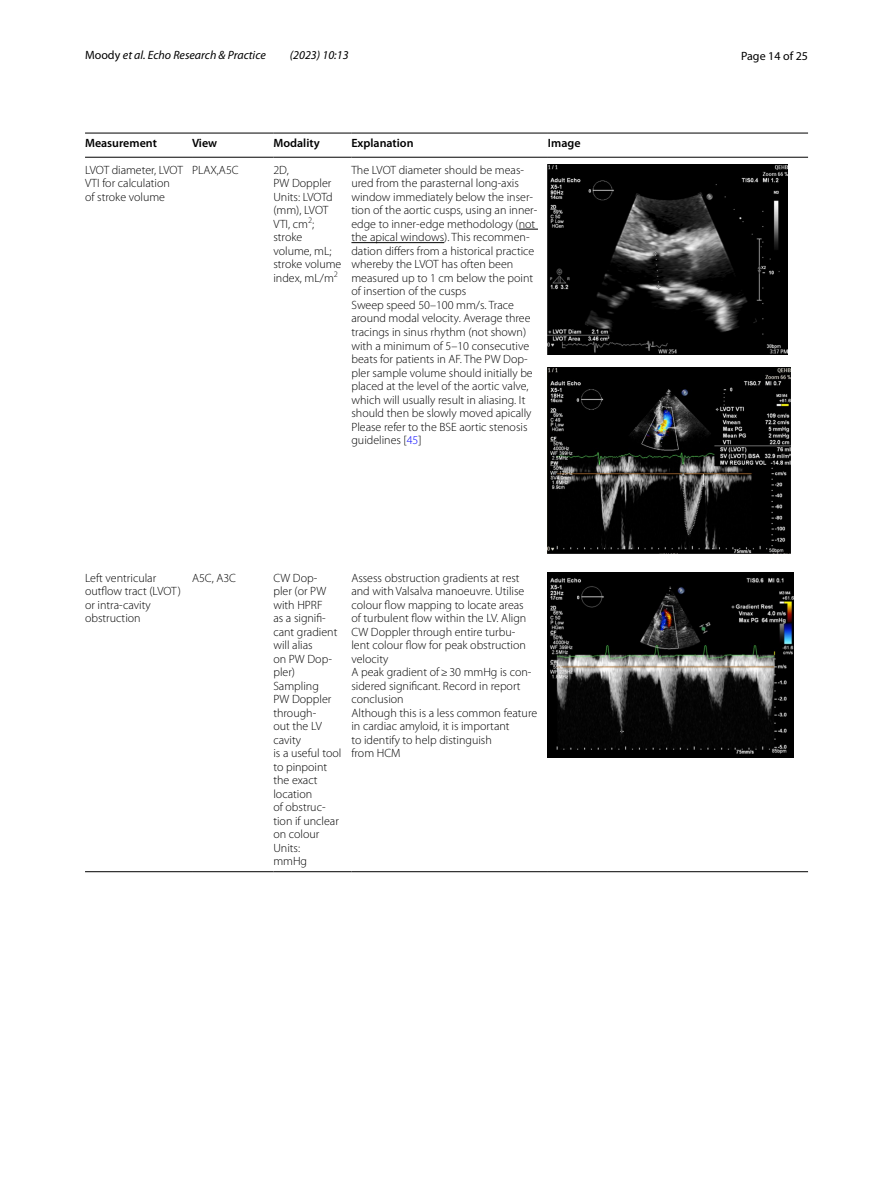
<style>
.page{position:relative;width:893px;height:1187px;background:#fff}
.page>*{position:absolute;margin:0;border:0;box-sizing:border-box;transform-origin:0 0}
.t1{font:300 12px/13.5px "Myriad Pro";color:#000}
.t2{font:italic 12px "Myriad Pro";color:#000}
.t3{font:600 12px "Myriad Pro";color:#000}
.t4{font:12px "Myriad Pro";color:#000}
.s1{font-style:normal}
.s2{color:#00f}
</style>
<div class="page">
<hr style="left:85px;top:133px;width:107px;height:1px;background:#000">
<hr style="left:85px;top:157px;width:107px;height:1px;background:#000">
<hr style="left:192px;top:133px;width:81px;height:1px;background:#000">
<hr style="left:192px;top:157px;width:81px;height:1px;background:#000">
<hr style="left:273px;top:133px;width:78px;height:1px;background:#000">
<hr style="left:273px;top:157px;width:78px;height:1px;background:#000">
<hr style="left:351px;top:133px;width:197px;height:1px;background:#000">
<hr style="left:351px;top:157px;width:197px;height:1px;background:#000">
<hr style="left:548px;top:133px;width:260px;height:1px;background:#000">
<hr style="left:548px;top:157px;width:260px;height:1px;background:#000">
<hr style="left:85px;top:871px;width:107px;height:1px;background:#000">
<hr style="left:192px;top:871px;width:81px;height:1px;background:#000">
<hr style="left:273px;top:871px;width:78px;height:1px;background:#000">
<hr style="left:351px;top:871px;width:197px;height:1px;background:#000">
<hr style="left:548px;top:871px;width:260px;height:1px;background:#000">
<svg style="left:519px;top:229px;width:19px;height:1px"></svg>
<hr style="left:351px;top:242px;width:93px;height:1px;background:#000">
<img style="left:548px;top:165px;width:239px;height:189px">
<img style="left:548px;top:367px;width:242px;height:186px">
<img style="left:548px;top:572px;width:246px;height:185px">
<p class="t2" style="left:85px;top:48px;width:182px"><span class="s1">Moody</span> et al. Echo Research &amp; Practice</p>
<p class="t2" style="left:290px;top:48px;width:60px">(2023) 10:13</p>
<p class="t4" style="left:741px;top:48px;width:68px">Page 14 of 25</p>
<p class="t3" style="left:85px;top:136px;width:73px">Measurement</p>
<p class="t3" style="left:192px;top:136px;width:27px">View</p>
<p class="t3" style="left:273px;top:136px;width:48px">Modality</p>
<p class="t3" style="left:351px;top:136px;width:64px">Explanation</p>
<p class="t3" style="left:548px;top:136px;width:34px">Image</p>
<p class="t1" style="left:85px;top:163px;width:99px">LVOT diameter, LVOT<br>VTI for calculation<br>of stroke volume</p>
<p class="t1" style="left:192px;top:163px;width:48px">PLAX,A5C</p>
<p class="t1" style="left:273px;top:163px;width:69px">2D,<br>PW Doppler<br>Units: LVOTd (mm), LVOT<br>VTI, cm<sup>2</sup>; stroke volume, mL; stroke volume index, mL/m<sup>2</sup></p>
<p class="t1" style="left:351px;top:163px;width:187px">The LVOT diameter should be meas‑ ured from the parasternal long-axis window immediately below the inser‑ tion of the aortic cusps, using an inner&shy;edge to inner-edge methodology (not the apical windows). This recommen‑ dation differs from a historical practice whereby the LVOT has often been measured up to 1 cm below the point of insertion of the cusps<br>Sweep speed 50–100 mm/s. Trace around modal velocity. Average three tracings in sinus rhythm (not shown) with a minimum of 5–10 consecutive beats for patients in AF. The PW Dop‑ pler sample volume should initially be placed at the level of the aortic valve, which will usually result in aliasing. It should then be slowly moved apically Please refer to the BSE aortic stenosis guidelines [<span class="s2">45</span>]</p>
<p class="t1" style="left:85px;top:571px;width:97px">Left ventricular outflow tract (LVOT) or intra-cavity obstruction</p>
<p class="t1" style="left:192px;top:571px;width:46px">A5C, A3C</p>
<p class="t1" style="left:273px;top:571px;width:69px">CW Dop‑<br>pler (or PW with HPRF<br>as a signifi‑ cant gradient will alias<br>on PW Dop‑ pler)<br>Sampling<br>PW Doppler through‑<br>out the LV cavity<br>is a useful tool to pinpoint the exact location<br>of obstruc‑ tion if unclear on colour<br>Units:<br>mmHg</p>
<p class="t1" style="left:351px;top:571px;width:187px">Assess obstruction gradients at rest and with Valsalva manoeuvre. Utilise colour flow mapping to locate areas<br>of turbulent flow within the LV. Align<br>CW Doppler through entire turbu‑<br>lent colour flow for peak obstruction velocity<br>A peak gradient of≥30 mmHg is con‑ sidered significant. Record in report conclusion<br>Although this is a less common feature in cardiac amyloid, it is important<br>to identify to help distinguish<br>from HCM</p>
</div>
